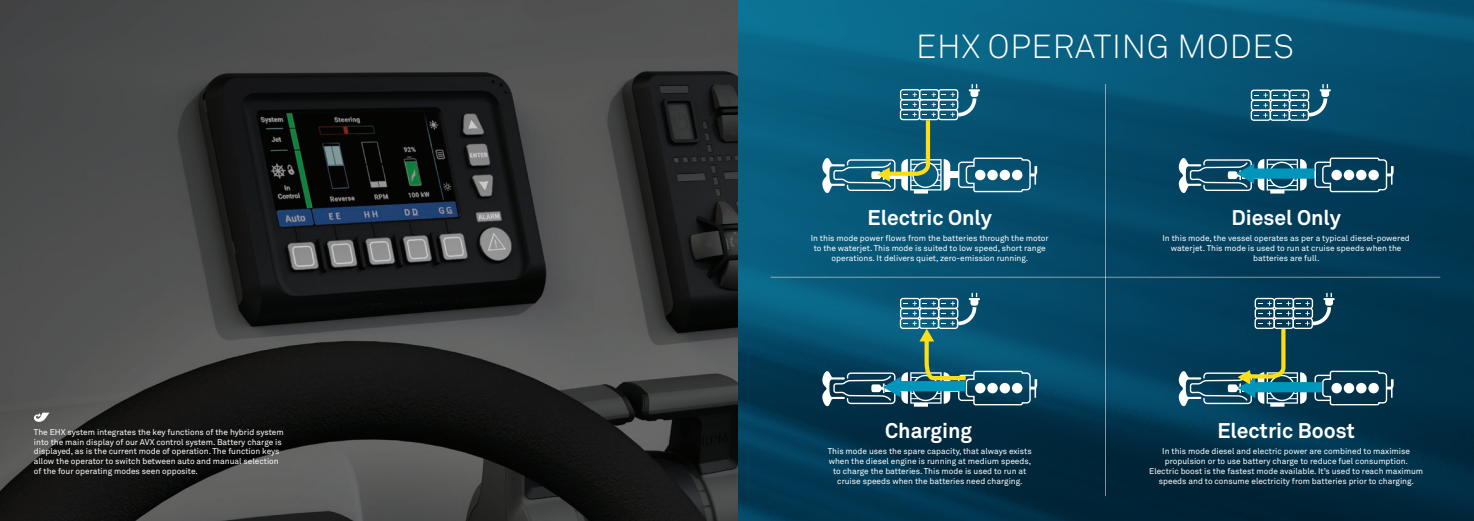
<style>
.page{position:relative;width:1474px;height:521px;background:#fff}
.page>*{position:absolute;margin:0;border:0;box-sizing:border-box;transform-origin:0 0}
.t1{font:300 32.99px "Akkurat";letter-spacing:.025em;color:#fff}
.t2{font:700 21px "Akkurat";color:#fff}
.t3{font:8.31px/10px "Akkurat";color:#fff;text-align:center}
</style>
<div class="page">
<svg style="left:737px;top:0;width:736px;height:521px;background:#044562"></svg>
<hr style="left:770px;top:277px;width:670px;height:1px;background:#fff">
<hr style="left:1105px;top:84px;width:1px;height:412px;background:#fff">
<svg style="left:822px;top:293px;width:215px;height:114px;background:#24657d"></svg>
<svg style="left:822px;top:84px;width:215px;height:109px;background:#296c84"></svg>
<div style="left:1250px;top:100px;width:21px;height:11px;border:1px solid #fff;border-radius:3px"></div>
<div style="left:1288px;top:110px;width:21px;height:11px;border:1px solid #fff;border-radius:3px"></div>
<div style="left:1269px;top:110px;width:20px;height:11px;border:1px solid #fff;border-radius:3px"></div>
<div style="left:1250px;top:110px;width:20px;height:11px;border:1px solid #fff;border-radius:3px"></div>
<div style="left:1250px;top:90px;width:21px;height:11px;border:1px solid #fff;border-radius:3px"></div>
<svg style="left:1253px;top:84px;width:77px;height:34px"></svg>
<svg style="left:1313px;top:157px;width:80px;height:36px"></svg>
<div style="left:1250px;top:168px;width:64px;height:11px;background:#0095bb"></div>
<svg style="left:1178px;top:158px;width:128px;height:35px"></svg>
<img style="left:0;top:0;width:737px;height:521px">
<svg style="left:34px;top:413px;width:15px;height:9px"></svg>
<svg style="left:1178px;top:293px;width:215px;height:114px;background:#1f5367"></svg>
<p class="t3" style="left:34px;top:427px;width:251px;text-align:left">The EHX system integrates the key functions of the hybrid system into the main display of our AVX control system. Battery charge is displayed, as is the current mode of operation. The function keys allow the operator to switch between auto and manual selection of the four operating modes seen opposite.</p>
<h1 class="t1" style="left:916px;top:27px;width:379px">EHX OPERATING MODES</h1>
<h2 class="t2" style="left:867px;top:204px;width:126px">Electric Only</h2>
<h2 class="t2" style="left:1231px;top:204px;width:111px">Diesel Only</h2>
<p class="t3" style="left:810px;top:233px;width:239px">In this mode power flows from the batteries through the motor to the waterjet. This mode is suited to low speed, short range operations. It delivers quiet, zero-emission running.</p>
<p class="t3" style="left:1162px;top:233px;width:249px">In this mode, the vessel operates as per a typical diesel-powered waterjet. This mode is used to run at cruise speeds when the batteries are full.</p>
<h2 class="t2" style="left:885px;top:417px;width:89px">Charging</h2>
<h2 class="t2" style="left:1217px;top:417px;width:139px">Electric Boost</h2>
<p class="t3" style="left:827px;top:447px;width:205px">This mode uses the spare capacity, that always exists when the diesel engine is running at medium speeds, to charge the batteries. This mode is used to run at cruise speeds when the batteries need charging.</p>
<p class="t3" style="left:1149px;top:447px;width:276px">In this mode diesel and electric power are combined to maximise propulsion or to use battery charge to reduce fuel consumption.<br>Electric boost is the fastest mode available. It’s used to reach maximum speeds and to consume electricity from batteries prior to charging.</p>
</div>
